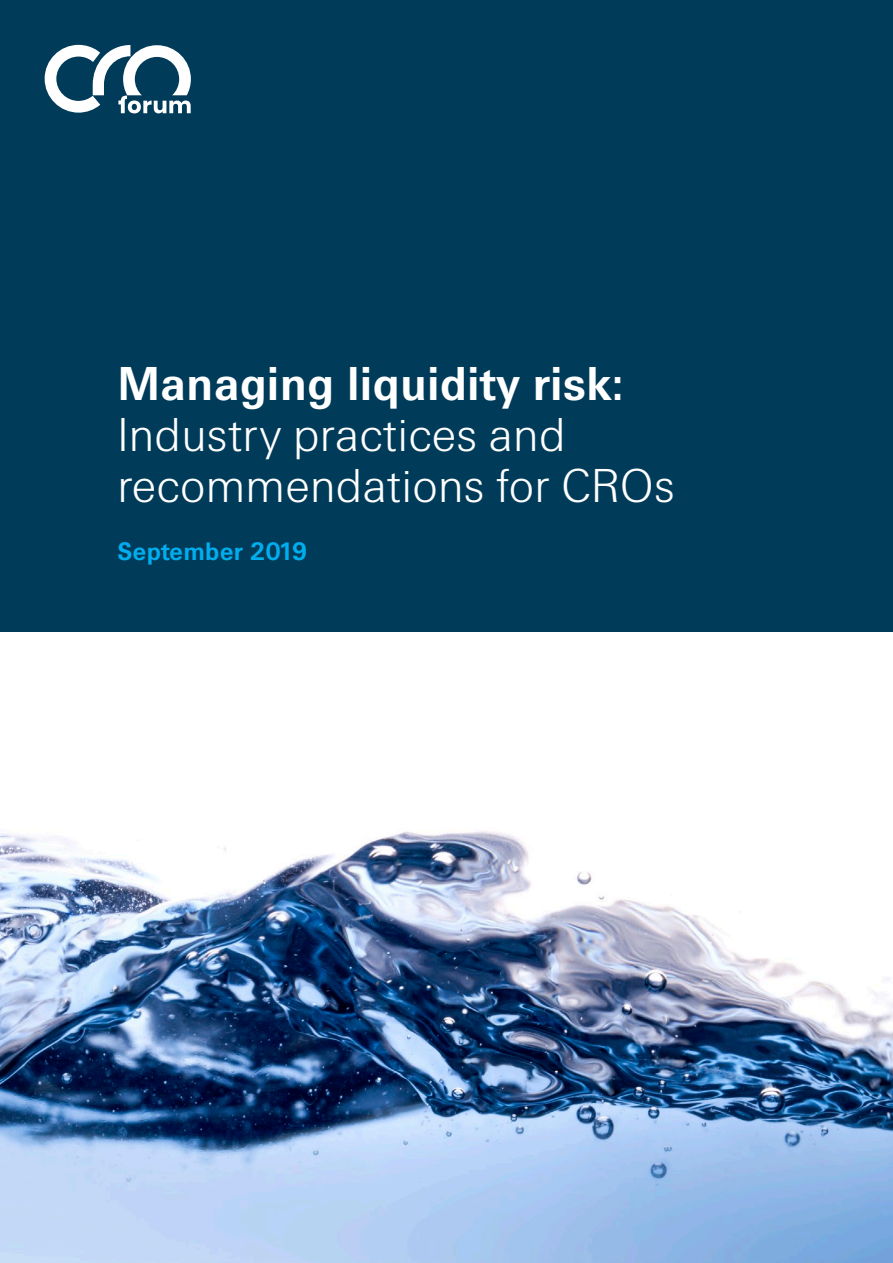
<style>
.page{position:relative;width:893px;height:1263px;background:#fff}
.page>*{position:absolute;margin:0;border:0;box-sizing:border-box;transform-origin:0 0}
.t1{font:300 48px/51px "Swiss Re Sans OT";letter-spacing:.005em;color:#fff}
.t2{font:700 48px "Swiss Re Sans OT";letter-spacing:.005em;color:#fff}
.t3{font:700 25.5px "Swiss Re Sans OT";letter-spacing:.005em;color:#00aeef}
</style>
<div class="page">
<img style="left:0;top:631px;width:893px;height:632px">
<div style="left:0;top:0;width:893px;height:631px;background:#003c5a"></div>
<svg style="left:45px;top:45px;width:146px;height:68px"></svg>
<p class="t2" style="left:117px;top:356px;width:507px">Managing liquidity risk:</p>
<p class="t1" style="left:117px;top:410px;width:559px">Industry practices and recommendations for CROs</p>
<p class="t3" style="left:117px;top:537px;width:191px">September 2019</p>
</div>
